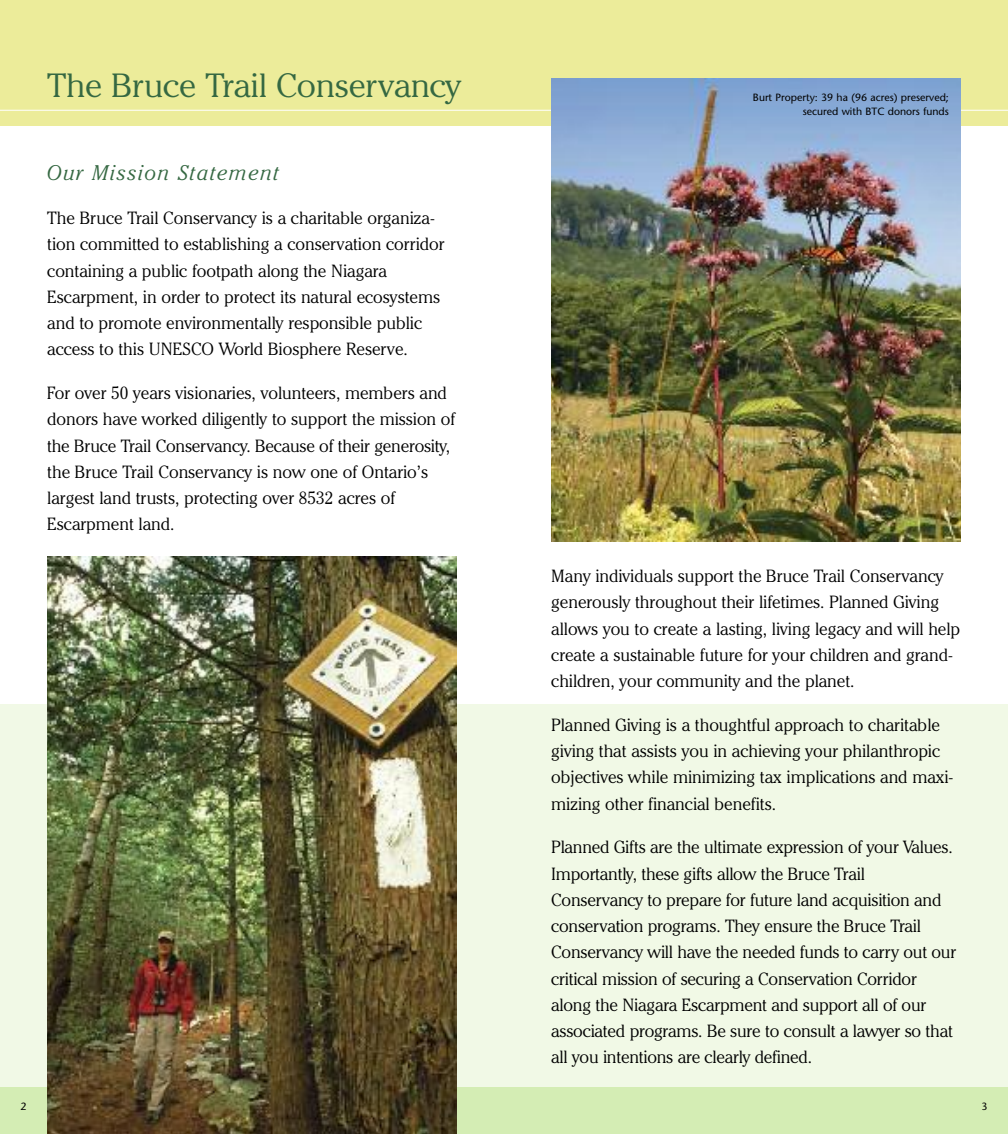
<style>
.page{position:relative;width:1008px;height:1134px;background:#fff}
.page>*{position:absolute;margin:0;border:0;box-sizing:border-box;transform-origin:0 0}
.t1{font:300 33.25px "Cheltenham IT Cby BT";letter-spacing:-.005em;color:#356842;scale:1.05 1}
.t2{font:italic 300 21px "Cheltenham IT Cby BT";letter-spacing:.075em;color:#356842}
.t3{font:300 17.5px/26.2px "Cheltenham IT Cby BT";color:#000}
.t4{font:10.5px/14px "Stone Sans";color:#000;text-align:right}
</style>
<div class="page">
<div style="left:0;top:704px;width:1008px;height:430px;background:#f1f9e6"></div>
<div style="left:0;top:1087px;width:1008px;height:47px;background:#d4edb4"></div>
<div style="left:0;top:0;width:1008px;height:126px;background:#ecec9a"></div>
<hr style="left:0;top:110px;width:1008px;height:1px;background:#fff">
<img style="left:47px;top:557px;width:410px;height:577px">
<img style="left:551px;top:79px;width:410px;height:462px">
<h1 class="t1" style="left:47px;top:73px;width:396px">The Bruce Trail Conservancy</h1>
<p class="t2" style="left:47px;top:165px;width:234px">Our Mission Statement</p>
<p class="t3" style="left:47px;top:207px;width:399px">The Bruce Trail Conservancy is a charitable organiza&shy;tion committed to establishing a conservation corridor containing a public footpath along the Niagara Escarpment, in order to protect its natural ecosystems and to promote environmentally responsible public access to this UNESCO World Biosphere Reserve.</p>
<p class="t3" style="left:47px;top:382px;width:410px">For over 50 years visionaries, volunteers, members and donors have worked diligently to support the mission of the Bruce Trail Conservancy. Because of their generosity, the Bruce Trail Conservancy is now one of Ontario’s largest land trusts, protecting over 8532 acres of Escarpment land.</p>
<p class="t4" style="left:753px;top:91px;width:197px">Burt Property: 39 ha (96 acres) preserved; secured with BTC donors funds</p>
<p class="t3" style="left:551px;top:565px;width:410px">Many individuals support the Bruce Trail Conservancy generously throughout their lifetimes. Planned Giving allows you to create a lasting, living legacy and will help create a sustainable future for your children and grand&shy;children, your community and the planet.</p>
<p class="t3" style="left:551px;top:713px;width:404px">Planned Giving is a thoughtful approach to charitable giving that assists you in achieving your philanthropic objectives while minimizing tax implications and maxi&shy;mizing other financial benefits.</p>
<p class="t3" style="left:551px;top:836px;width:406px">Planned Gifts are the ultimate expression of your Values.<br>Importantly, these gifts allow the Bruce Trail Conservancy to prepare for future land acquisition and conservation programs. They ensure the Bruce Trail Conservancy will have the needed funds to carry out our critical mission of securing a Conservation Corridor along the Niagara Escarpment and support all of our associated programs. Be sure to consult a lawyer so that all you intentions are clearly defined.</p>
<p class="t4" style="left:21px;top:1101px;width:8px">2</p>
<p class="t4" style="left:981px;top:1101px;width:8px">3</p>
</div>
